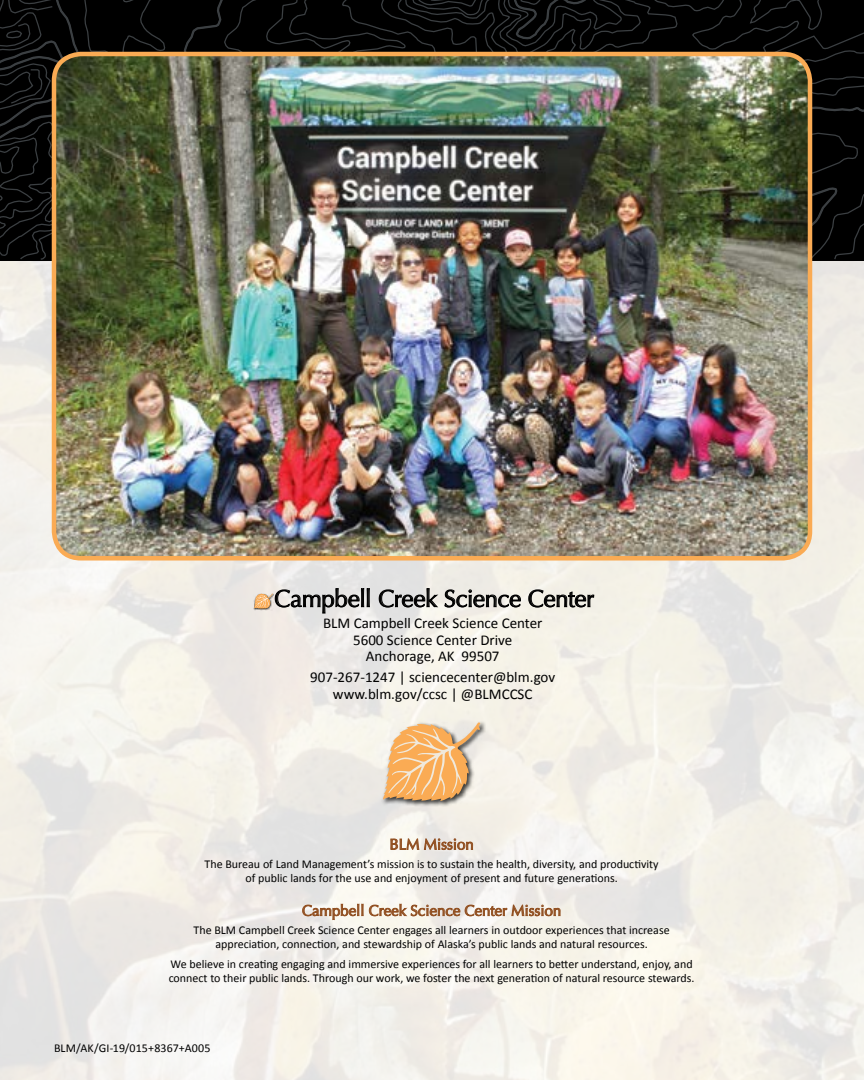
<style>
.page{position:relative;width:864px;height:1080px;background:#fff}
.page>*{position:absolute;margin:0;border:0;box-sizing:border-box;transform-origin:0 0}
.t1{font:24px "Optima";letter-spacing:-.015em;color:#000}
.t2{font:15px/16.5px "Calibri";color:#000;text-align:center}
.t3{font:15px "Optima";color:#925123}
.t4{font:12px/13.5px "Calibri";color:#000;text-align:center}
</style>
<div class="page">
<svg style="left:0;top:0;width:864px;height:262px;background:#060707"></svg>
<svg style="left:379px;top:588px;width:59px;height:19px"></svg>
<svg style="left:444px;top:589px;width:77px;height:18px"></svg>
<svg style="left:528px;top:589px;width:66px;height:18px"></svg>
<div style="left:253px;top:593px;width:21px;height:18px;background:#eae6e1"></div>
<svg style="left:254px;top:588px;width:116px;height:26px;background:#bcb6b0"></svg>
<svg style="left:391px;top:837px;width:82px;height:13px"></svg>
<svg style="left:302px;top:904px;width:61px;height:16px"></svg>
<svg style="left:369px;top:903px;width:191px;height:13px"></svg>
<img style="left:54px;top:54px;width:756px;height:504px">
<div style="left:52px;top:52px;width:760px;height:509px;border:4px solid #faab54;border-radius:27px"></div>
<div style="left:381px;top:721px;width:105px;height:85px;background:#000;opacity:.75"></div>
<svg style="left:383px;top:722px;width:97px;height:79px;background:#ecbe8a"></svg>
<p class="t1" style="left:274px;top:585px;width:321px">Campbell Creek Science Center</p>
<p class="t2" style="left:323px;top:614px;width:221px">BLM Campbell Creek Science Center<br>5600 Science Center Drive<br>Anchorage, AK 99507</p>
<p class="t2" style="left:310px;top:668px;width:247px">907-267-1247 | sciencecenter@blm.gov www.blm.gov/ccsc | @BLMCCSC</p>
<p class="t3" style="left:390px;top:836px;width:86px">BLM Mission</p>
<p class="t4" style="left:205px;top:857px;width:456px">The Bureau of Land Management’s mission is to sustain the health, diversity, and productivity of public lands for the use and enjoyment of present and future generations.</p>
<p class="t3" style="left:302px;top:902px;width:261px">Campbell Creek Science Center Mission</p>
<p class="t4" style="left:194px;top:923px;width:478px">The BLM Campbell Creek Science Center engages all learners in outdoor experiences that increase appreciation, connection, and stewardship of Alaska’s public lands and natural resources.</p>
<p class="t4" style="left:169px;top:957px;width:527px;text-align:left">We believe in creating engaging and immersive experiences for all learners to better understand, enjoy, and connect to their public lands. Through our work, we foster the next generation of natural resource stewards.</p>
<p class="t4" style="left:54px;top:1041px;width:158px">BLM/AK/GI-19/015+8367+A005</p>
</div>
